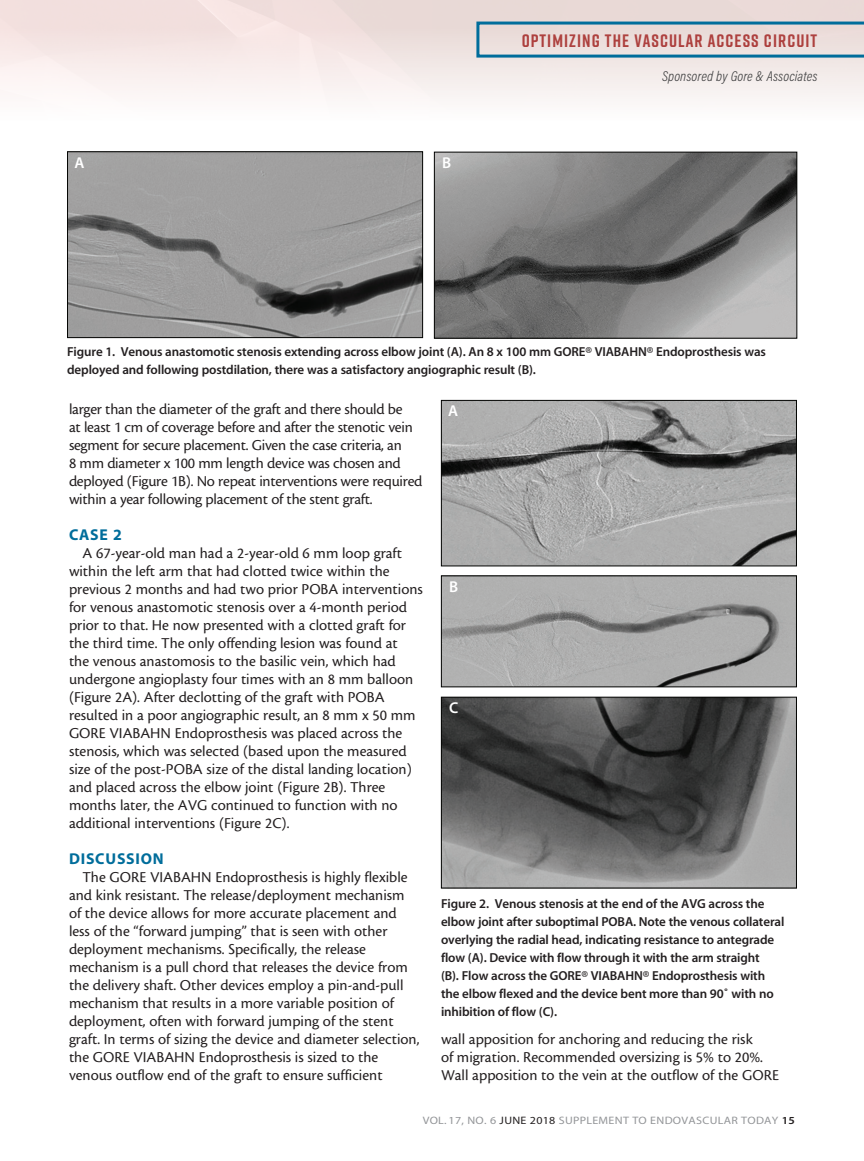
<style>
.page{position:relative;width:864px;height:1161px;background:#fff}
.page>*{position:absolute;margin:0;border:0;box-sizing:border-box;transform-origin:0 0}
.t1{font:700 18px "Rift";letter-spacing:.06em;color:#a63939}
.body{font:15.75px/18px "Cronos MM 408 10";color:#231f20}
.Subhead{font:15.75px "Myriad MM 700 600";letter-spacing:.05em;color:#006d9b}
.t2{font:15.75px "Myriad MM 565 600";color:#fff}
.t3{font:italic 300 14.25px "Acumin Pro Cond";letter-spacing:.01em;color:#3e3e3f}
.t4{font:13.05px/18px "Myriad MM 565 600";letter-spacing:-.01em;color:#231f20}
.t5{font:10.8px "Myriad MM 400 600";letter-spacing:.025em;color:#939598;scale:1.11 1}
.s1{color:#231f20}
.s2{font-family:"Myriad MM 565 600";color:#231f20}
</style>
<div class="page">
<svg style="left:476px;top:22px;width:388px;height:36px;background:#c5cbd0"></svg>
<img style="left:69px;top:153px;width:352px;height:183px">
<div style="left:67px;top:151px;width:356px;height:187px;border:1px solid #040503"></div>
<img style="left:436px;top:154px;width:359px;height:183px">
<div style="left:434px;top:152px;width:363px;height:187px;border:1px solid #040503"></div>
<img style="left:443px;top:402px;width:352px;height:162px">
<div style="left:441px;top:400px;width:356px;height:166px;border:1px solid #040503"></div>
<img style="left:443px;top:578px;width:352px;height:107px">
<img style="left:443px;top:699px;width:352px;height:187px">
<div style="left:441px;top:697px;width:356px;height:191px;border:1px solid #040503"></div>
<p class="t1" style="left:521px;top:27px;width:297px">OPTIMIZING THE VASCULAR ACCESS CIRCUIT</p>
<p class="t2" style="left:74px;top:155px;width:12px">A</p>
<p class="t2" style="left:442px;top:155px;width:11px">B</p>
<p class="t3" style="left:662px;top:66px;width:157px">Sponsored by Gore &amp; Associates</p>
<p class="t4" style="left:67px;top:343px;width:700px">Figure 1. Venous anastomotic stenosis extending across elbow joint (A). An 8 x 100 mm GORE® VIABAHN® Endoprosthesis was deployed and following postdilation, there was a satisfactory angiographic result (B).</p>
<p class="body" style="left:69px;top:400px;width:355px">larger than the diameter of the graft and there should be<br>at least 1 cm of coverage before and after the stenotic vein segment for secure placement. Given the case criteria, an<br>8 mm diameter x 100 mm length device was chosen and deployed (Figure 1B). No repeat interventions were required within a year following placement of the stent graft.</p>
<p class="Subhead" style="left:69px;top:527px;width:54px">CASE 2</p>
<p class="body" style="left:69px;top:544px;width:355px;text-indent:14px">A 67-year-old man had a 2-year-old 6 mm loop graft within the left arm that had clotted twice within the previous 2 months and had two prior POBA interventions for venous anastomotic stenosis over a 4-month period prior to that. He now presented with a clotted graft for the third time. The only offending lesion was found at<br>the venous anastomosis to the basilic vein, which had undergone angioplasty four times with an 8 mm balloon (Figure 2A). After declotting of the graft with POBA resulted in a poor angiographic result, an 8 mm x 50 mm GORE VIABAHN Endoprosthesis was placed across the stenosis, which was selected (based upon the measured size of the post-POBA size of the distal landing location) and placed across the elbow joint (Figure 2B). Three months later, the AVG continued to function with no additional interventions (Figure 2C).</p>
<p class="Subhead" style="left:69px;top:851px;width:96px">DISCUSSION</p>
<p class="body" style="left:69px;top:868px;width:352px;text-indent:14px">The GORE VIABAHN Endoprosthesis is highly flexible and kink resistant. The release/deployment mechanism of the device allows for more accurate placement and less of the “forward jumping” that is seen with other deployment mechanisms. Specifically, the release mechanism is a pull chord that releases the device from the delivery shaft. Other devices employ a pin-and-pull mechanism that results in a more variable position of deployment, often with forward jumping of the stent graft. In terms of sizing the device and diameter selection, the GORE VIABAHN Endoprosthesis is sized to the venous outflow end of the graft to ensure sufficient</p>
<p class="t2" style="left:448px;top:403px;width:12px">A</p>
<p class="t2" style="left:449px;top:579px;width:11px">B</p>
<p class="t2" style="left:449px;top:700px;width:11px">C</p>
<p class="t4" style="left:441px;top:895px;width:345px">Figure 2. Venous stenosis at the end of the AVG across the elbow joint after suboptimal POBA. Note the venous collateral overlying the radial head, indicating resistance to antegrade flow (A). Device with flow through it with the arm straight<br>(B). Flow across the GORE® VIABAHN® Endoprosthesis with the elbow flexed and the device bent more than 90˚ with no inhibition of flow (C).</p>
<p class="body" style="left:441px;top:1030px;width:339px">wall apposition for anchoring and reducing the risk<br>of migration. Recommended oversizing is 5% to 20%.<br>Wall apposition to the vein at the outflow of the GORE</p>
<p class="t5" style="left:423px;top:1115px;width:337px">VOL. 17, NO. 6 <span class="s1">JUNE 2018</span> SUPPLEMENT TO ENDOVASCULAR TODAY <span class="s2">15</span></p>
</div>
